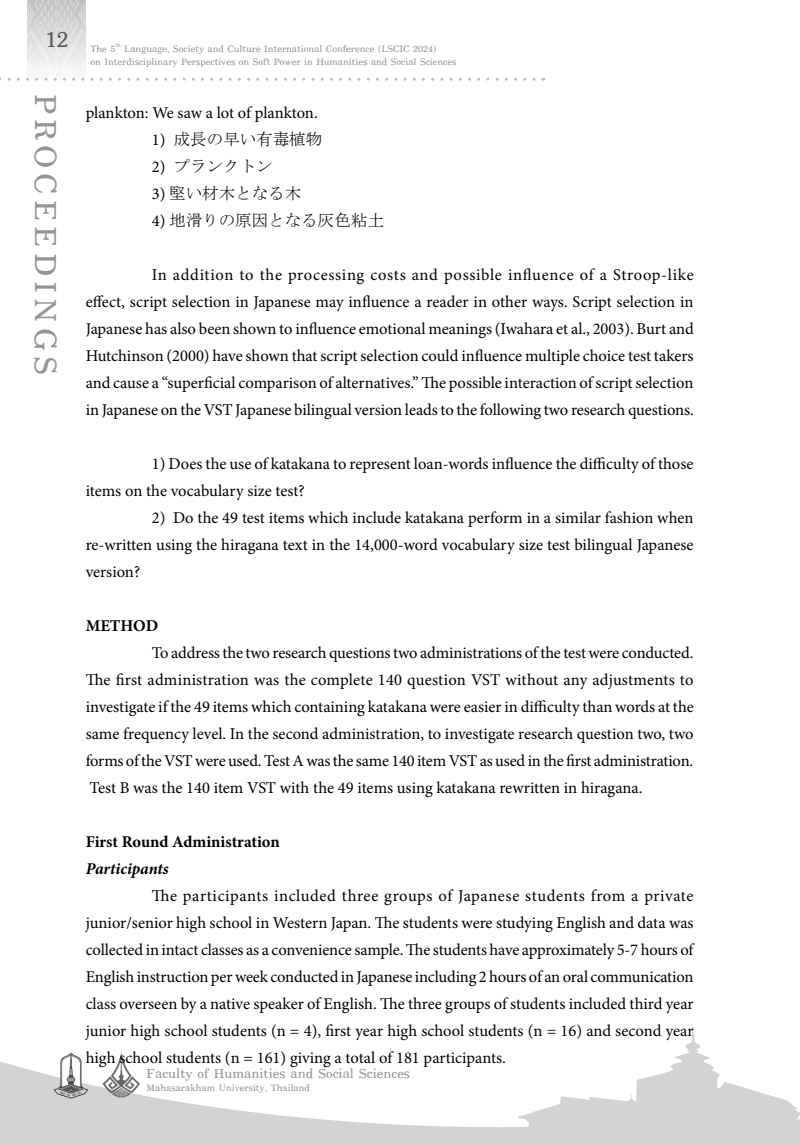
<style>
.page{position:relative;width:800px;height:1145px;background:#fff}
.page>*{position:absolute;margin:0;border:0;box-sizing:border-box;transform-origin:0 0}
.t1{font:49.5px "DB Com Yard X";letter-spacing:.1em;color:#939598}
.t2{font:36px "DB Com Yard X";color:#58595b}
.t3{font:21px "DB Com Yard X";color:#939598}
.t4{font:16.5px/27px "Minion Pro";letter-spacing:-.005em;color:#000;text-align:justify}
.t5{font:16.5px "MS Mincho";color:#000}
.t6{font:700 16.5px "Minion Pro";color:#000}
.t7{font:italic 700 16.5px "Minion Pro";color:#000}
.t8{font:15px/13.5px "DB Com Yard X";color:#939598}
.s1{font-family:"Minion Pro"}
</style>
<div class="page">
<img style="left:28px;top:0;width:58px;height:78px">
<svg style="left:0;top:1023px;width:799px;height:122px"></svg>
<svg style="left:0;top:78px;width:543px;height:3px"></svg>
<img style="left:40px;top:1051px;width:102px;height:48px">
<h2 class="t2" style="left:45px;top:19px;width:25px">12</h2>
<h1 class="t1" style="left:73px;top:94px;width:282px;rotate:90deg">PROCEEDINGS</h1>
<p class="t8" style="left:90px;top:42px;width:367px">The 5<sup>th</sup> Language, Society and Culture International Conference (LSCIC 2024)<br>on Interdisciplinary Perspectives on Soft Power in Humanities and Social Sciences</p>
<p class="t4" style="left:86px;top:99px;width:233px">plankton: We saw a lot of plankton.</p>
<p class="t5" style="left:152px;top:131px;width:172px"><span class="s1">1)</span> 成長の早い有毒植物</p>
<p class="t5" style="left:152px;top:158px;width:122px"><span class="s1">2)</span> プランクトン</p>
<p class="t5" style="left:152px;top:185px;width:151px"><span class="s1">3)</span> 堅い材木となる木</p>
<p class="t5" style="left:152px;top:212px;width:233px"><span class="s1">4)</span> 地滑りの原因となる灰色粘土</p>
<p class="t4" style="left:86px;top:261px;width:609px;text-indent:66px">In addition to the processing costs and possible influence of a Stroop-like effect, script selection in Japanese may influence a reader in other ways. Script selection in Japanese has also been shown to influence emotional meanings (Iwahara et al., 2003). Burt and Hutchinson (2000) have shown that script selection could influence multiple choice test takers and cause a “superficial comparison of alternatives.” The possible interaction of script selection in Japanese on the VST Japanese bilingual version leads to the following two research questions.</p>
<p class="t4" style="left:86px;top:450px;width:609px;text-indent:66px">1) Does the use of katakana to represent loan-words influence the difficulty of those items on the vocabulary size test?</p>
<p class="t4" style="left:86px;top:504px;width:609px;text-indent:66px">2) Do the 49 test items which include katakana perform in a similar fashion when re-written using the hiragana text in the 14,000-word vocabulary size test bilingual Japanese version?</p>
<p class="t6" style="left:86px;top:614px;width:74px">METHOD</p>
<p class="t4" style="left:86px;top:639px;width:609px;text-indent:66px">To address the two research questions two administrations of the test were conducted.<br>The first administration was the complete 140 question VST without any adjustments to investigate if the 49 items which containing katakana were easier in difficulty than words at the same frequency level. In the second administration, to investigate research question two, two forms of the VST were used. Test A was the same 140 item VST as used in the first administration.<br>Test B was the 140 item VST with the 49 items using katakana rewritten in hiragana.</p>
<p class="t6" style="left:86px;top:830px;width:195px">First Round Administration</p>
<p class="t7" style="left:86px;top:857px;width:84px">Participants</p>
<p class="t4" style="left:86px;top:882px;width:609px;text-indent:66px">The participants included three groups of Japanese students from a private junior/senior high school in Western Japan. The students were studying English and data was collected in intact classes as a convenience sample. The students have approximately 5-7 hours of English instruction per week conducted in Japanese including 2 hours of an oral communication class overseen by a native speaker of English. The three groups of students included third year junior high school students (n = 4), first year high school students (n = 16) and second year high school students (n = 161) giving a total of 181 participants.</p>
<p class="t3" style="left:147px;top:1061px;width:265px">Faculty of Humanities and Social Sciences</p>
<p class="t8" style="left:147px;top:1081px;width:165px">Mahasarakham University, Thailand</p>
</div>
